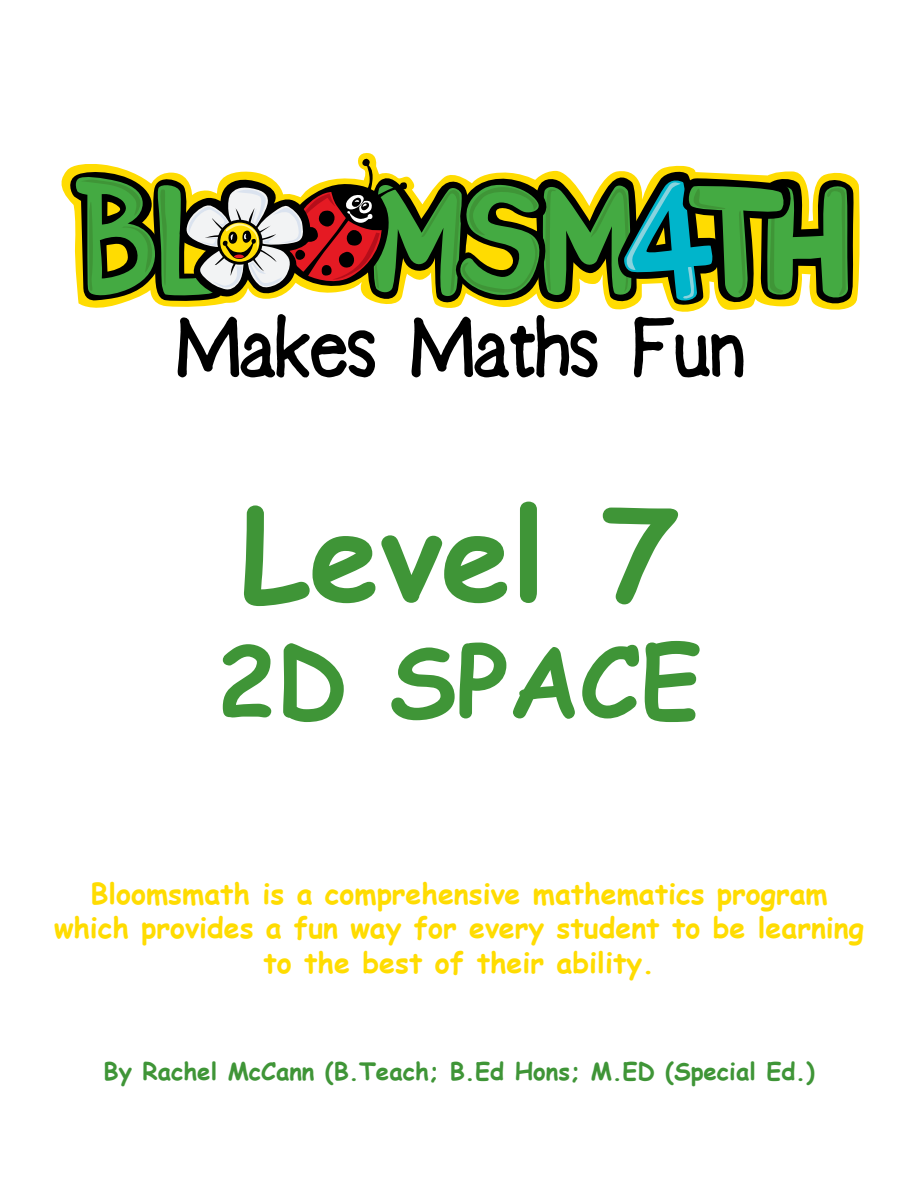
<style>
.page{position:relative;width:918px;height:1188px;background:#fff}
.page>*{position:absolute;margin:0;border:0;box-sizing:border-box;transform-origin:0 0}
.t1{font:700 126px "Comic Sans MS";color:#3f9537}
.t2{font:700 97.5px "Comic Sans MS";color:#3f9537}
.t3{font:700 28.5px/34.2px "Comic Sans MS";color:#ffdc01;text-align:center}
.t4{font:700 24px "Comic Sans MS";color:#3f9537}
</style>
<div class="page">
<svg style="left:178px;top:314px;width:197px;height:64px"></svg>
<svg style="left:412px;top:315px;width:185px;height:62px"></svg>
<svg style="left:634px;top:317px;width:110px;height:60px"></svg>
<svg style="left:61px;top:153px;width:799px;height:159px"></svg>
<svg style="left:65px;top:158px;width:789px;height:150px"></svg>
<p class="t1" style="left:240px;top:461px;width:439px">Level 7</p>
<p class="t2" style="left:217px;top:610px;width:486px">2D SPACE</p>
<p class="t3" style="left:54px;top:876px;width:811px">Bloomsmath is a comprehensive mathematics program which provides a fun way for every student to be learning to the best of their ability.</p>
<p class="t4" style="left:104px;top:1054px;width:713px">By Rachel McCann (B.Teach; B.Ed Hons; M.ED (Special Ed.)</p>
</div>
